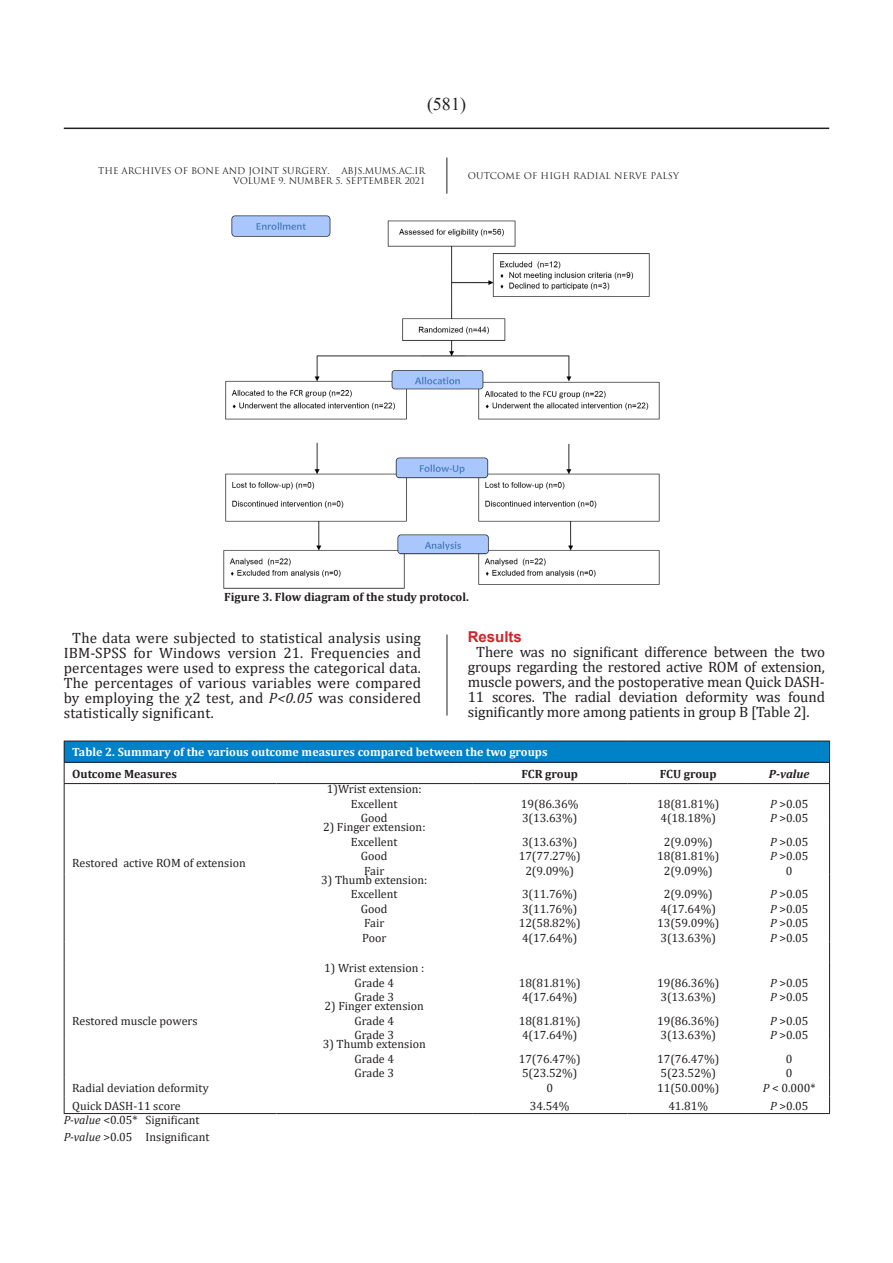
<style>
.page{position:relative;width:893px;height:1263px;background:#fff}
.page>*{position:absolute;margin:0;border:0;box-sizing:border-box;transform-origin:0 0}
.t1{font:18px "Times New Roman";color:#231f20}
.MATN_ABJS{font:15px/15px "Cambria";letter-spacing:-.01em;color:#231f20;text-align:justify}
.t2{font:700 15px "Arial";color:#d1232a}
.JADVAL{font:12px "Cambria";color:#231f20}
.JADVAL-2{font:700 12px "Cambria";color:#231f20}
.ONVAN-JADVAL{font:700 12px "Cambria";color:#fff}
.JADVAL-3{font:italic 700 12px "Cambria";color:#231f20}
.t3{font:9px/10.8px "Trajan Pro";color:#231f20;text-align:right}
.s1{font-style:italic}
.s2{font-style:normal}
</style>
<div class="page">
<hr style="left:64px;top:128px;width:765px;height:1px;background:#231f20">
<hr style="left:446px;top:158px;width:1px;height:36px;background:#231f20">
<hr style="left:447px;top:635px;width:1px;height:81px;background:#231f20">
<div style="left:64px;top:741px;width:766px;height:21px;background:#0082c9"></div>
<hr style="left:64px;top:741px;width:212px;height:1px;background:#231f20">
<hr style="left:276px;top:741px;width:196px;height:1px;background:#231f20">
<hr style="left:472px;top:741px;width:155px;height:1px;background:#231f20">
<hr style="left:627px;top:741px;width:122px;height:1px;background:#231f20">
<hr style="left:749px;top:741px;width:81px;height:1px;background:#231f20">
<hr style="left:64px;top:762px;width:212px;height:1px;background:#231f20">
<svg style="left:64px;top:741px;width:1px;height:42px"></svg>
<hr style="left:276px;top:762px;width:196px;height:1px;background:#231f20">
<hr style="left:472px;top:762px;width:155px;height:1px;background:#231f20">
<hr style="left:627px;top:762px;width:122px;height:1px;background:#231f20">
<hr style="left:749px;top:762px;width:81px;height:1px;background:#231f20">
<svg style="left:829px;top:741px;width:1px;height:42px"></svg>
<hr style="left:64px;top:783px;width:212px;height:1px;background:#231f20">
<hr style="left:64px;top:784px;width:1px;height:38px;background:#231f20">
<hr style="left:276px;top:783px;width:196px;height:1px;background:#231f20">
<hr style="left:472px;top:783px;width:155px;height:1px;background:#231f20">
<hr style="left:627px;top:783px;width:122px;height:1px;background:#231f20">
<hr style="left:749px;top:783px;width:81px;height:1px;background:#231f20">
<hr style="left:829px;top:784px;width:1px;height:38px;background:#231f20">
<hr style="left:64px;top:822px;width:1px;height:53px;background:#231f20">
<hr style="left:829px;top:822px;width:1px;height:53px;background:#231f20">
<hr style="left:64px;top:875px;width:1px;height:66px;background:#231f20">
<hr style="left:829px;top:875px;width:1px;height:66px;background:#231f20">
<svg style="left:64px;top:941px;width:1px;height:22px"></svg>
<svg style="left:829px;top:941px;width:1px;height:22px"></svg>
<hr style="left:64px;top:963px;width:1px;height:38px;background:#231f20">
<hr style="left:829px;top:963px;width:1px;height:38px;background:#231f20">
<hr style="left:64px;top:1001px;width:1px;height:38px;background:#231f20">
<hr style="left:829px;top:1001px;width:1px;height:38px;background:#231f20">
<hr style="left:64px;top:1039px;width:1px;height:38px;background:#231f20">
<hr style="left:829px;top:1039px;width:1px;height:38px;background:#231f20">
<svg style="left:64px;top:1077px;width:1px;height:36px"></svg>
<svg style="left:829px;top:1077px;width:1px;height:36px"></svg>
<hr style="left:64px;top:1113px;width:212px;height:1px;background:#231f20">
<hr style="left:276px;top:1113px;width:196px;height:1px;background:#231f20">
<hr style="left:472px;top:1113px;width:155px;height:1px;background:#231f20">
<hr style="left:627px;top:1113px;width:122px;height:1px;background:#231f20">
<hr style="left:749px;top:1113px;width:81px;height:1px;background:#231f20">
<img style="left:223px;top:215px;width:437px;height:374px">
<h1 class="t1" style="left:427px;top:92px;width:40px">)581(</h1>
<p class="t3" style="left:98px;top:165px;width:233px">THE ARCHIVES OF BONE AND JOINT SURGERY.</p>
<p class="t3" style="left:233px;top:165px;width:194px">ABJS.MUMS.AC.IR<br>VOLUME 9. NUMBER 5. SEPTEMBER 2021</p>
<p class="t3" style="left:468px;top:170px;width:213px">OUTCOME OF HIGH RADIAL NERVE PALSY</p>
<p class="JADVAL-2" style="left:224px;top:588px;width:246px">Figure 3. Flow diagram of the study protocol.</p>
<p class="MATN_ABJS" style="left:64px;top:630px;width:359px;text-indent:9px">The data were subjected to statistical analysis using IBM-SPSS for Windows version 21. Frequencies and percentages were used to express the categorical data.<br>The percentages of various variables were compared by employing the χ2 test, and <span class="s1">P&lt;0.05</span> was considered statistically significant.</p>
<p class="t2" style="left:468px;top:626px;width:56px">Results</p>
<p class="MATN_ABJS" style="left:468px;top:645px;width:359px;text-indent:9px">There was no significant difference between the two groups regarding the restored active ROM of extension, muscle powers, and the postoperative mean Quick DASH-11 scores. The radial deviation deformity was found significantly more among patients in group B [Table 2].</p>
<p class="ONVAN-JADVAL" style="left:72px;top:744px;width:477px">Table 2. Summary of the various outcome measures compared between the two groups</p>
<p class="JADVAL-2" style="left:72px;top:765px;width:106px">Outcome Measures</p>
<p class="JADVAL-2" style="left:521px;top:765px;width:58px">FCR group</p>
<p class="JADVAL-2" style="left:660px;top:765px;width:58px">FCU group</p>
<p class="JADVAL-3" style="left:769px;top:765px;width:42px">P<span class="s2">-</span>value</p>
<p class="JADVAL" style="left:72px;top:856px;width:175px">Restored active ROM of extension</p>
<p class="JADVAL" style="left:72px;top:1013px;width:127px">Restored muscle powers</p>
<p class="JADVAL" style="left:327px;top:782px;width:96px">1)Wrist extension:</p>
<p class="JADVAL" style="left:351px;top:796px;width:48px">Excellent</p>
<p class="JADVAL" style="left:361px;top:811px;width:28px">Good</p>
<p class="JADVAL" style="left:323px;top:820px;width:104px">2) Finger extension:</p>
<p class="JADVAL" style="left:351px;top:835px;width:48px">Excellent</p>
<p class="JADVAL" style="left:361px;top:849px;width:28px">Good</p>
<p class="JADVAL" style="left:364px;top:863px;width:22px">Fair</p>
<p class="JADVAL" style="left:321px;top:873px;width:108px">3) Thumb extension:</p>
<p class="JADVAL" style="left:351px;top:887px;width:48px">Excellent</p>
<p class="JADVAL" style="left:361px;top:901px;width:28px">Good</p>
<p class="JADVAL" style="left:364px;top:916px;width:22px">Fair</p>
<p class="JADVAL" style="left:362px;top:930px;width:26px">Poor</p>
<p class="JADVAL" style="left:324px;top:961px;width:102px">1) Wrist extension :</p>
<p class="JADVAL" style="left:354px;top:975px;width:41px">Grade 4</p>
<p class="JADVAL" style="left:354px;top:990px;width:41px">Grade 3</p>
<p class="JADVAL" style="left:325px;top:999px;width:101px">2) Finger extension</p>
<p class="JADVAL" style="left:354px;top:1013px;width:41px">Grade 4</p>
<p class="JADVAL" style="left:354px;top:1028px;width:41px">Grade 3</p>
<p class="JADVAL" style="left:323px;top:1037px;width:105px">3) Thumb extension</p>
<p class="JADVAL" style="left:354px;top:1052px;width:41px">Grade 4</p>
<p class="JADVAL" style="left:354px;top:1066px;width:41px">Grade 3</p>
<p class="JADVAL" style="left:521px;top:796px;width:59px">19(86.36%</p>
<p class="JADVAL" style="left:522px;top:811px;width:57px">3(13.63%)</p>
<p class="JADVAL" style="left:657px;top:796px;width:64px">18(81.81%)</p>
<p class="JADVAL" style="left:660px;top:811px;width:57px">4(18.18%)</p>
<p class="JADVAL" style="left:770px;top:796px;width:40px"><span class="s1">P</span> &gt;0.05</p>
<p class="JADVAL" style="left:770px;top:811px;width:40px"><span class="s1">P</span> &gt;0.05</p>
<p class="JADVAL" style="left:522px;top:835px;width:57px">3(13.63%)</p>
<p class="JADVAL" style="left:519px;top:849px;width:64px">17(77.27%)</p>
<p class="JADVAL" style="left:525px;top:863px;width:50px">2(9.09%)</p>
<p class="JADVAL" style="left:664px;top:835px;width:50px">2(9.09%)</p>
<p class="JADVAL" style="left:657px;top:849px;width:64px">18(81.81%)</p>
<p class="JADVAL" style="left:664px;top:863px;width:50px">2(9.09%)</p>
<p class="JADVAL" style="left:770px;top:835px;width:40px"><span class="s1">P</span> &gt;0.05</p>
<p class="JADVAL" style="left:770px;top:849px;width:40px"><span class="s1">P</span> &gt;0.05</p>
<p class="JADVAL" style="left:786px;top:863px;width:8px">0</p>
<p class="JADVAL" style="left:522px;top:887px;width:57px">3(11.76%)</p>
<p class="JADVAL" style="left:522px;top:901px;width:57px">3(11.76%)</p>
<p class="JADVAL" style="left:519px;top:916px;width:64px">12(58.82%)</p>
<p class="JADVAL" style="left:522px;top:930px;width:57px">4(17.64%)</p>
<p class="JADVAL" style="left:664px;top:887px;width:50px">2(9.09%)</p>
<p class="JADVAL" style="left:660px;top:901px;width:57px">4(17.64%)</p>
<p class="JADVAL" style="left:657px;top:916px;width:64px">13(59.09%)</p>
<p class="JADVAL" style="left:660px;top:930px;width:57px">3(13.63%)</p>
<p class="JADVAL" style="left:770px;top:887px;width:40px"><span class="s1">P</span> &gt;0.05</p>
<p class="JADVAL" style="left:770px;top:901px;width:40px"><span class="s1">P</span> &gt;0.05</p>
<p class="JADVAL" style="left:770px;top:916px;width:40px"><span class="s1">P</span> &gt;0.05</p>
<p class="JADVAL" style="left:770px;top:930px;width:40px"><span class="s1">P</span> &gt;0.05</p>
<p class="JADVAL" style="left:519px;top:975px;width:64px">18(81.81%)</p>
<p class="JADVAL" style="left:522px;top:990px;width:57px">4(17.64%)</p>
<p class="JADVAL" style="left:657px;top:975px;width:64px">19(86.36%)</p>
<p class="JADVAL" style="left:660px;top:990px;width:57px">3(13.63%)</p>
<p class="JADVAL" style="left:770px;top:975px;width:40px"><span class="s1">P</span> &gt;0.05</p>
<p class="JADVAL" style="left:770px;top:990px;width:40px"><span class="s1">P</span> &gt;0.05</p>
<p class="JADVAL" style="left:519px;top:1013px;width:64px">18(81.81%)</p>
<p class="JADVAL" style="left:522px;top:1028px;width:57px">4(17.64%)</p>
<p class="JADVAL" style="left:657px;top:1013px;width:64px">19(86.36%)</p>
<p class="JADVAL" style="left:660px;top:1028px;width:57px">3(13.63%)</p>
<p class="JADVAL" style="left:770px;top:1013px;width:40px"><span class="s1">P</span> &gt;0.05</p>
<p class="JADVAL" style="left:770px;top:1028px;width:40px"><span class="s1">P</span> &gt;0.05</p>
<p class="JADVAL" style="left:519px;top:1052px;width:64px">17(76.47%)</p>
<p class="JADVAL" style="left:522px;top:1066px;width:57px">5(23.52%)</p>
<p class="JADVAL" style="left:657px;top:1052px;width:64px">17(76.47%)</p>
<p class="JADVAL" style="left:660px;top:1066px;width:57px">5(23.52%)</p>
<p class="JADVAL" style="left:786px;top:1052px;width:8px">0</p>
<p class="JADVAL" style="left:786px;top:1066px;width:8px">0</p>
<p class="JADVAL" style="left:72px;top:1080px;width:138px">Radial deviation deformity</p>
<p class="JADVAL" style="left:546px;top:1080px;width:8px">0</p>
<p class="JADVAL" style="left:657px;top:1080px;width:64px">11(50.00%)</p>
<p class="JADVAL" style="left:763px;top:1080px;width:54px"><span class="s1">P</span> &lt; 0.000*</p>
<p class="JADVAL" style="left:72px;top:1098px;width:110px">Quick DASH-11 score</p>
<p class="JADVAL" style="left:530px;top:1098px;width:41px">34.54%</p>
<p class="JADVAL" style="left:668px;top:1098px;width:41px">41.81%</p>
<p class="JADVAL" style="left:770px;top:1098px;width:40px"><span class="s1">P</span> &gt;0.05</p>
<p class="JADVAL" style="left:64px;top:1112px;width:137px"><span class="s1">P-value</span> &lt;0.05* Significant</p>
<p class="JADVAL" style="left:64px;top:1130px;width:147px"><span class="s1">P-value</span> &gt;0.05 Insignificant</p>
</div>
